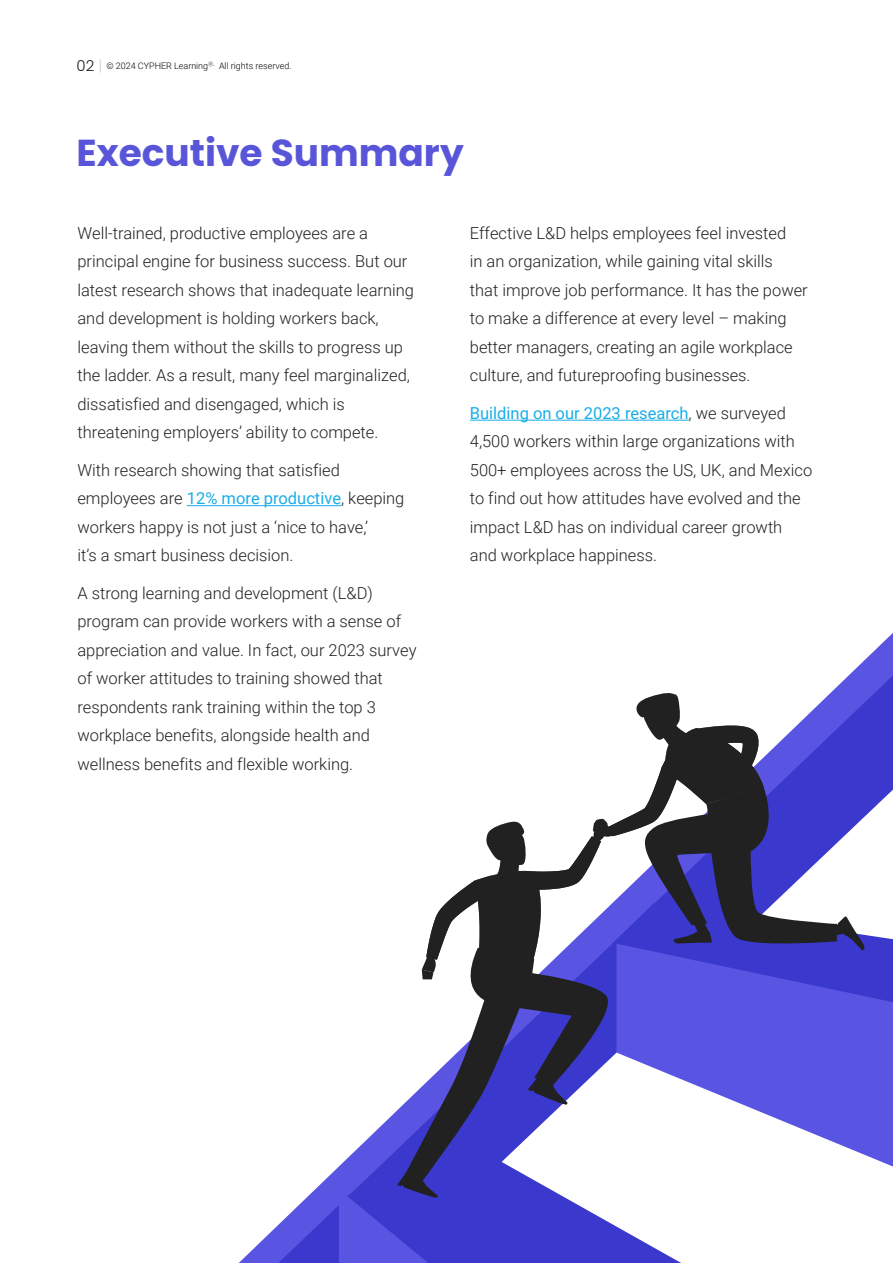
<style>
.page{position:relative;width:893px;height:1263px;background:#fff}
.page>*{position:absolute;margin:0;border:0;box-sizing:border-box;transform-origin:0 0}
.t1{font:700 37.5px "Poppins";color:#5955d9}
.t2{font:300 16.5px/28.5px "Roboto";color:#212121}
.t3{font:300 9px "Roboto";color:#000}
.s1{font-family:"Poppins";font-size:15px;color:#212121}
.s2{font-family:"Poppins";font-size:15px;color:rgb(33 33 33/.2)}
.s3{font-weight:400;color:#18ade8}
</style>
<div class="page">
<hr style="left:187px;top:505px;width:154px;height:1px;background:#18ade8">
<hr style="left:470px;top:420px;width:219px;height:1px;background:#18ade8">
<svg style="left:239px;top:633px;width:654px;height:630px"></svg>
<svg style="left:278px;top:675px;width:615px;height:588px"></svg>
<svg style="left:339px;top:692px;width:554px;height:571px"></svg>
<svg style="left:617px;top:944px;width:276px;height:245px;fill:#5955e2"></svg>
<p class="t3" style="left:76px;top:60px;width:217px"><span class="s1">02</span> <span class="s2">|</span> © 2024 CYPHER Learning<sup>Ⓡ.</sup> All rights reserved.</p>
<h1 class="t1" style="left:76px;top:132px;width:389px">Executive Summary</h1>
<p class="t2" style="left:77px;top:218px;width:338px">Well-trained, productive employees are a principal engine for business success. But our latest research shows that inadequate learning and development is holding workers back, leaving them without the skills to progress up the ladder. As a result, many feel marginalized, dissatisfied and disengaged, which is threatening employers’ ability to compete.</p>
<p class="t2" style="left:77px;top:455px;width:328px">With research showing that satisfied employees are <span class="s3">12% more productive</span>, keeping workers happy is not just a ‘nice to have,’<br>it’s a smart business decision.</p>
<p class="t2" style="left:77px;top:578px;width:341px">A strong learning and development (L&amp;D) program can provide workers with a sense of appreciation and value. In fact, our 2023 survey of worker attitudes to training showed that respondents rank training within the top 3 workplace benefits, alongside health and wellness benefits and flexible working.</p>
<p class="t2" style="left:470px;top:218px;width:339px">Effective L&amp;D helps employees feel invested<br>in an organization, while gaining vital skills<br>that improve job performance. It has the power to make a difference at every level – making better managers, creating an agile workplace culture, and futureproofing businesses.</p>
<p class="t2" style="left:470px;top:398px;width:344px"><span class="s3">Building on our 2023 research</span>, we surveyed 4,500 workers within large organizations with 500+ employees across the US, UK, and Mexico to find out how attitudes have evolved and the impact L&amp;D has on individual career growth and workplace happiness.</p>
</div>
